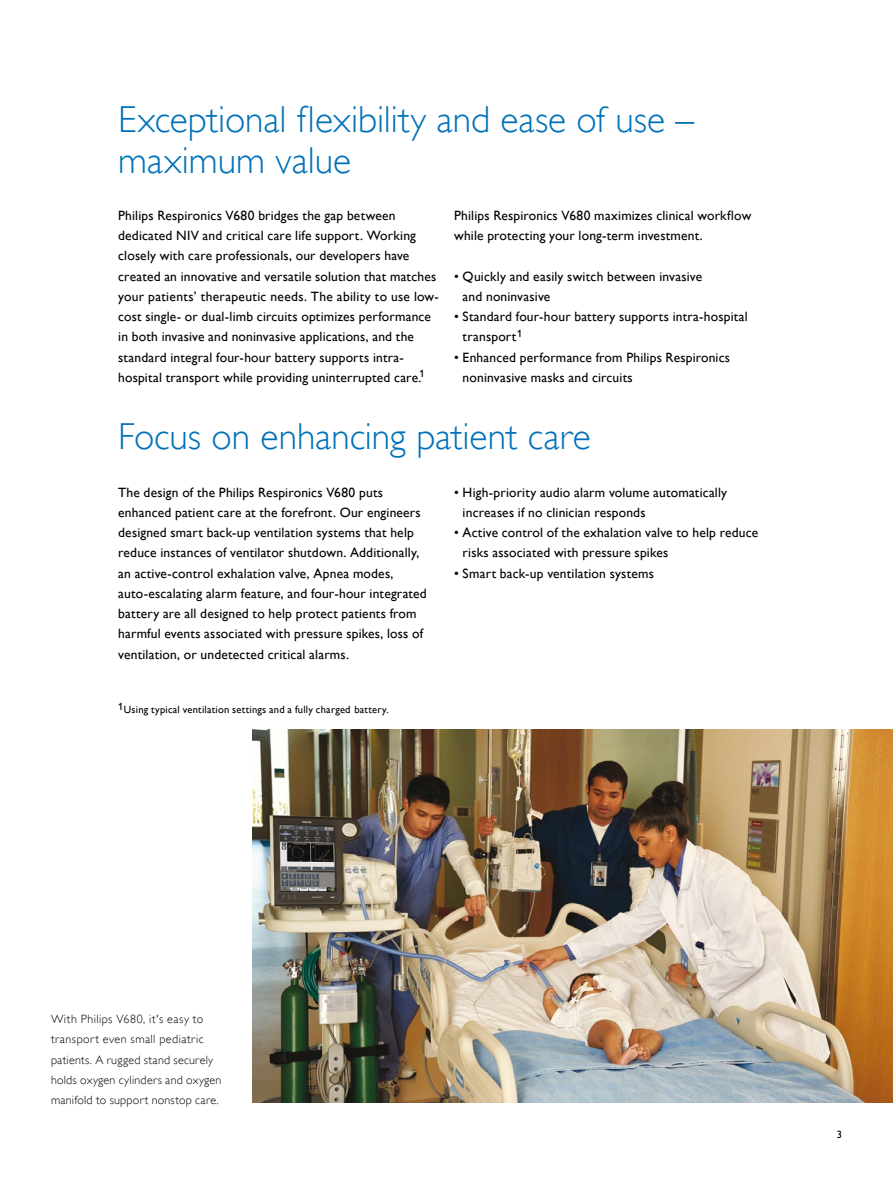
<style>
.page{position:relative;width:893px;height:1188px;background:#fff}
.page>*{position:absolute;margin:0;border:0;box-sizing:border-box;transform-origin:0 0}
.t1{font:37.5px/40.5px "Gill Sans Alt One WGL Light";color:#0071b9}
.t2{font:13.5px/20.2px "Gill Sans Alt One WGL";letter-spacing:.015em;color:#000}
.t3{font:12px/20.2px "Gill Sans Alt One WGL Light";letter-spacing:.025em;color:#000}
.t4{font:10.5px "Gill Sans Alt One WGL";letter-spacing:.02em;color:#000}
</style>
<div class="page">
<img style="left:253px;top:729px;width:640px;height:374px">
<h1 class="t1" style="left:118px;top:99px;width:577px">Exceptional flexibility and ease of use – maximum value</h1>
<p class="t2" style="left:118px;top:205px;width:322px">Philips Respironics V680 bridges the gap between dedicated NIV and critical care life support. Working closely with care professionals, our developers have created an innovative and versatile solution that matches your patients’ therapeutic needs. The ability to use low&shy;cost single- or dual-limb circuits optimizes performance in both invasive and noninvasive applications, and the standard integral four-hour battery supports intra&shy;hospital transport while providing uninterrupted care.<sup>1</sup></p>
<p class="t2" style="left:454px;top:205px;width:299px">Philips Respironics V680 maximizes clinical workflow while protecting your long-term investment.</p>
<p class="t2" style="left:463px;top:266px;width:241px;text-indent:-9px">• Quickly and easily switch between invasive and noninvasive</p>
<p class="t2" style="left:463px;top:306px;width:287px;text-indent:-9px">• Standard four-hour battery supports intra-hospital transport<sup>1</sup></p>
<p class="t2" style="left:463px;top:347px;width:269px;text-indent:-9px">• Enhanced performance from Philips Respironics noninvasive masks and circuits</p>
<h1 class="t1" style="left:118px;top:417px;width:474px">Focus on enhancing patient care</h1>
<p class="t2" style="left:463px;top:482px;width:266px;text-indent:-9px">• High-priority audio alarm volume automatically increases if no clinician responds</p>
<p class="t2" style="left:463px;top:522px;width:297px;text-indent:-9px">• Active control of the exhalation valve to help reduce risks associated with pressure spikes</p>
<p class="t2" style="left:454px;top:563px;width:201px">• Smart back-up ventilation systems</p>
<p class="t2" style="left:118px;top:482px;width:310px">The design of the Philips Respironics V680 puts enhanced patient care at the forefront. Our engineers designed smart back-up ventilation systems that help reduce instances of ventilator shutdown. Additionally, an active-control exhalation valve, Apnea modes, auto-escalating alarm feature, and four-hour integrated battery are all designed to help protect patients from harmful events associated with pressure spikes, loss of ventilation, or undetected critical alarms.</p>
<p class="t4" style="left:118px;top:702px;width:272px">1Using typical ventilation settings and a fully charged battery.</p>
<p class="t3" style="left:51px;top:1009px;width:172px">With Philips V680, it's easy to transport even small pediatric patients. A rugged stand securely holds oxygen cylinders and oxygen manifold to support nonstop care.</p>
<p class="t4" style="left:837px;top:1127px;width:7px">3</p>
</div>
